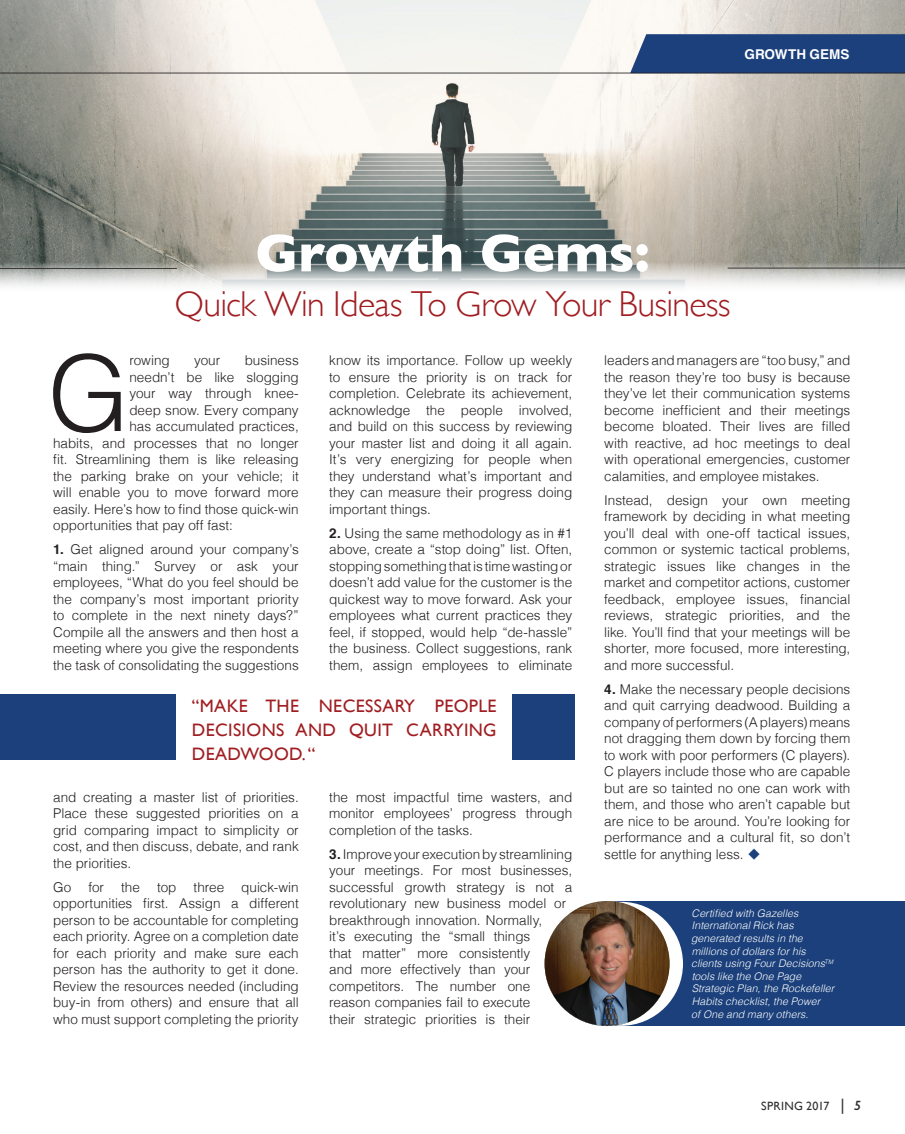
<style>
.page{position:relative;width:905px;height:1134px;background:#fff}
.page>*{position:absolute;margin:0;border:0;box-sizing:border-box;transform-origin:0 0}
.t1{font:300 105.15px "Helvetica";color:#231f20}
.t2{font:700 54px "Gill Sans";color:#fff}
.t3{font:300 36px "Gill Sans";letter-spacing:-.02em;color:#a01d21}
.pull_quote{font:18px/24px "Gill Sans";letter-spacing:.02em;color:#a01d21;text-align:justify}
.t4{font:300 13.5px/16.5px "Helvetica";color:#231f20;text-align:justify}
.t5{font:700 13.5px "Helvetica";color:#fff}
.t6{font:12px "Gill Sans";letter-spacing:.02em;color:#302d2e}
.t7{font:italic 300 10.5px/12.6px "Helvetica";letter-spacing:.005em;color:#fff}
.s1{font-weight:700}
.s2{color:#1b407b}
.s3{font-size:16.5px}
.s4{font-weight:600;font-style:italic;font-size:13.5px}
</style>
<div class="page">
<img style="left:0;top:0;width:904px;height:287px">
<div style="left:614px;top:901px;width:290px;height:125px;background:#1b407b"></div>
<div style="left:559px;top:903px;width:123px;height:122px;background:#fff;border-radius:50%"></div>
<svg style="left:630px;top:34px;width:274px;height:39px"></svg>
<hr style="left:727px;top:268px;width:177px;height:1px;background:#231f20">
<hr style="left:0;top:268px;width:177px;height:1px;background:#231f20">
<img style="left:544px;top:901px;width:125px;height:125px;border-radius:62px">
<div style="left:513px;top:694px;width:62px;height:65px;background:#1b407b"></div>
<div style="left:0;top:694px;width:175px;height:65px;background:#1b407b"></div>
<hr style="left:0;top:73px;width:904px;height:1px;background:#231f20">
<p class="t5" style="left:744px;top:43px;width:107px">GROWTH GEMS</p>
<p class="t2" style="left:255px;top:210px;width:396px">Growth Gems:</p>
<p class="t3" style="left:174px;top:275px;width:557px">Quick Win Ideas To Grow Your Business</p>
<p class="t1" style="left:48px;top:304px;width:83px">G</p>
<p class="t4" style="left:129px;top:351px;width:42px">rowing</p>
<p class="t4" style="left:194px;top:351px;width:28px">your</p>
<p class="t4" style="left:245px;top:351px;width:56px">business</p>
<p class="t4" style="left:129px;top:368px;width:171px">needn’t be like slogging</p>
<p class="t4" style="left:129px;top:384px;width:171px">your way through knee-</p>
<p class="t4" style="left:129px;top:401px;width:171px">deep snow. Every company</p>
<p class="t4" style="left:129px;top:417px;width:171px">has accumulated practices,</p>
<p class="t4" style="left:53px;top:434px;width:247px">habits, and processes that no longer</p>
<p class="t4" style="left:53px;top:450px;width:247px">fit. Streamlining them is like releasing</p>
<p class="t4" style="left:53px;top:467px;width:247px">the parking brake on your vehicle; it</p>
<p class="t4" style="left:53px;top:483px;width:247px">will enable you to move forward more</p>
<p class="t4" style="left:53px;top:500px;width:247px">easily. Here’s how to find those quick-win</p>
<p class="t4" style="left:53px;top:516px;width:181px">opportunities that pay off fast:</p>
<p class="t4" style="left:53px;top:540px;width:247px"><span class="s1">1.</span> Get aligned around your company’s “main thing.” Survey or ask your employees, “What do you feel should be the company’s most important priority to complete in the next ninety days?” Compile all the answers and then host a meeting where you give the respondents the task of consolidating the suggestions</p>
<p class="t4" style="left:329px;top:351px;width:245px">know its importance. Follow up weekly to ensure the priority is on track for completion. Celebrate its achievement, acknowledge the people involved, and build on this success by reviewing your master list and doing it all again.<br>It’s very energizing for people when they understand what’s important and they can measure their progress doing important things.</p>
<p class="t4" style="left:329px;top:524px;width:245px"><span class="s1">2.</span> Using the same methodology as in #1 above, create a “stop doing” list. Often, stopping something that is time wasting or doesn’t add value for the customer is the quickest way to move forward. Ask your employees what current practices they feel, if stopped, would help “de-hassle” the business. Collect suggestions, rank them, assign employees to eliminate</p>
<p class="pull_quote" style="left:192px;top:694px;width:306px">“MAKE THE NECESSARY PEOPLE DECISIONS AND QUIT CARRYING DEADWOOD. “</p>
<p class="t4" style="left:53px;top:788px;width:247px">and creating a master list of priorities.<br>Place these suggested priorities on a grid comparing impact to simplicity or cost, and then discuss, debate, and rank the priorities.</p>
<p class="t4" style="left:53px;top:878px;width:20px">Go</p>
<p class="t4" style="left:88px;top:878px;width:17px">for</p>
<p class="t4" style="left:121px;top:878px;width:20px">the</p>
<p class="t4" style="left:157px;top:878px;width:21px">top</p>
<p class="t4" style="left:193px;top:878px;width:32px">three</p>
<p class="t4" style="left:53px;top:878px;width:247px;text-indent:188px">quick-win opportunities first. Assign a different person to be accountable for completing each priority. Agree on a completion date for each priority and make sure each person has the authority to get it done.<br>Review the resources needed (including buy-in from others) and ensure that all who must support completing the priority</p>
<p class="t4" style="left:329px;top:788px;width:245px">the most impactful time wasters, and monitor employees’ progress through completion of the tasks.</p>
<p class="t4" style="left:329px;top:845px;width:245px;text-align:left"><span class="s1">3.</span> Improve your execution by streamlining your meetings. For most businesses, successful growth strategy is not a revolutionary new business model or breakthrough innovation. Normally,<br>it’s executing the “small things<br>that matter” more consistently<br>and more effectively than your competitors. The number one reason companies fail to execute<br>their strategic priorities is their</p>
<p class="t4" style="left:604px;top:351px;width:248px">leaders and managers are “too busy,” and the reason they’re too busy is because they’ve let their communication systems become inefficient and their meetings become bloated. Their lives are filled with reactive, ad hoc meetings to deal with operational emergencies, customer calamities, and employee mistakes.</p>
<p class="t4" style="left:604px;top:491px;width:248px">Instead, design your own meeting framework by deciding in what meeting you’ll deal with one-off tactical issues, common or systemic tactical problems, strategic issues like changes in the market and competitor actions, customer feedback, employee issues, financial reviews, strategic priorities, and the like. You’ll find that your meetings will be shorter, more focused, more interesting, and more successful.</p>
<p class="t4" style="left:604px;top:680px;width:248px"><span class="s1">4.</span> Make the necessary people decisions and quit carrying deadwood. Building a company of performers (A players) means not dragging them down by forcing them to work with poor performers (C players).<br>C players include those who are capable but are so tainted no one can work with them, and those who aren’t capable but are nice to be around. You’re looking for performance and a cultural fit, so don’t settle for anything less. <span class="s2">◆</span></p>
<p class="t7" style="left:691px;top:906px;width:145px">Certified with Gazelles<br>International Rick has generated results in the millions of dollars for his clients using Four Decisions<sup>TM </sup>tools like the One Page<br>Strategic Plan, the Rockefeller<br>Habits checklist, the Power<br>of One and many others.</p>
<p class="t6" style="left:761px;top:1098px;width:101px">SPRING 2017 <span class="s3">|</span> <span class="s4">5</span></p>
</div>
